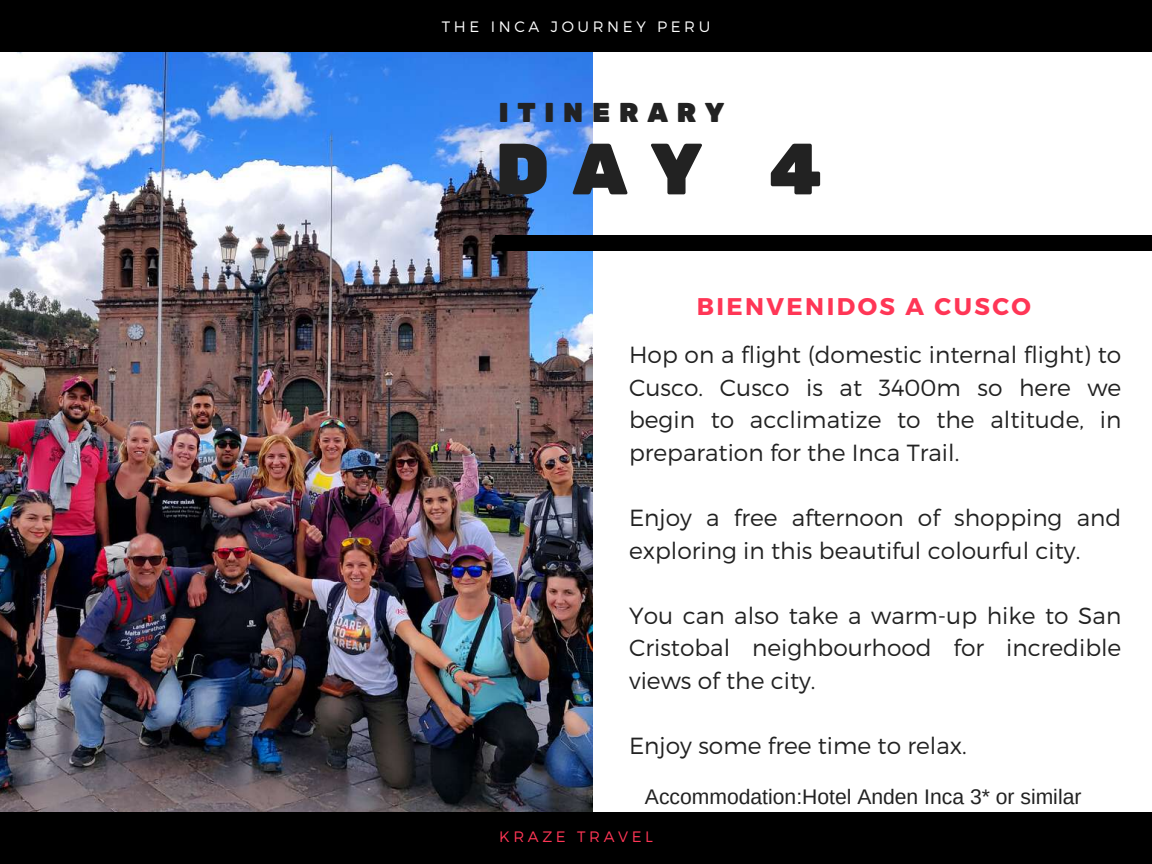
<style>
.page{position:relative;width:1152px;height:864px;background:#fff}
.page>*{position:absolute;margin:0;border:0;box-sizing:border-box;transform-origin:0 0}
.t1{font:72.45px "Rubik One";color:#222}
.t2{font:27.15px "Rubik One";letter-spacing:.3em;color:#222}
.t3{font:700 24.15px "Montserrat";letter-spacing:.1em;color:#ff3656}
.t4{font:300 23.4px/32.5px "Montserrat";color:#222;text-align:justify}
.t5{font:21.15px "Arimo";color:#222}
.t6{font:300 15.15px "Montserrat";letter-spacing:.24em;color:#fff}
.t7{font:300 15.15px "Montserrat";letter-spacing:.24em;color:#ff3656}
</style>
<div class="page">
<img style="left:0;top:52px;width:592px;height:761px">
<div style="left:495px;top:235px;width:657px;height:16px;background:#000"></div>
<div style="left:0;top:813px;width:1152px;height:51px;background:#000"></div>
<div style="left:0;top:0;width:1152px;height:52px;background:#000"></div>
<p class="t6" style="left:442px;top:16px;width:270px">THE INCA JOURNEY PERU</p>
<p class="t2" style="left:498px;top:97px;width:228px">ITINERARY</p>
<h1 class="t1" style="left:495px;top:127px;width:331px">DAY 4</h1>
<p class="t3" style="left:697px;top:290px;width:336px">BIENVENIDOS A CUSCO</p>
<p class="t4" style="left:629px;top:338px;width:494px">Hop on a flight (domestic internal flight) to Cusco. Cusco is at 3400m so here we begin to acclimatize to the altitude, in preparation for the Inca Trail.</p>
<p class="t4" style="left:629px;top:500px;width:494px">Enjoy a free afternoon of shopping and exploring in this beautiful colourful city.</p>
<p class="t4" style="left:629px;top:598px;width:494px">You can also take a warm-up hike to San Cristobal neighbourhood for incredible views of the city.</p>
<p class="t4" style="left:629px;top:728px;width:339px">Enjoy some free time to relax.</p>
<p class="t5" style="left:645px;top:785px;width:438px">Accommodation:Hotel Anden Inca 3* or similar</p>
<p class="t7" style="left:499px;top:827px;width:155px">KRAZE TRAVEL</p>
</div>
